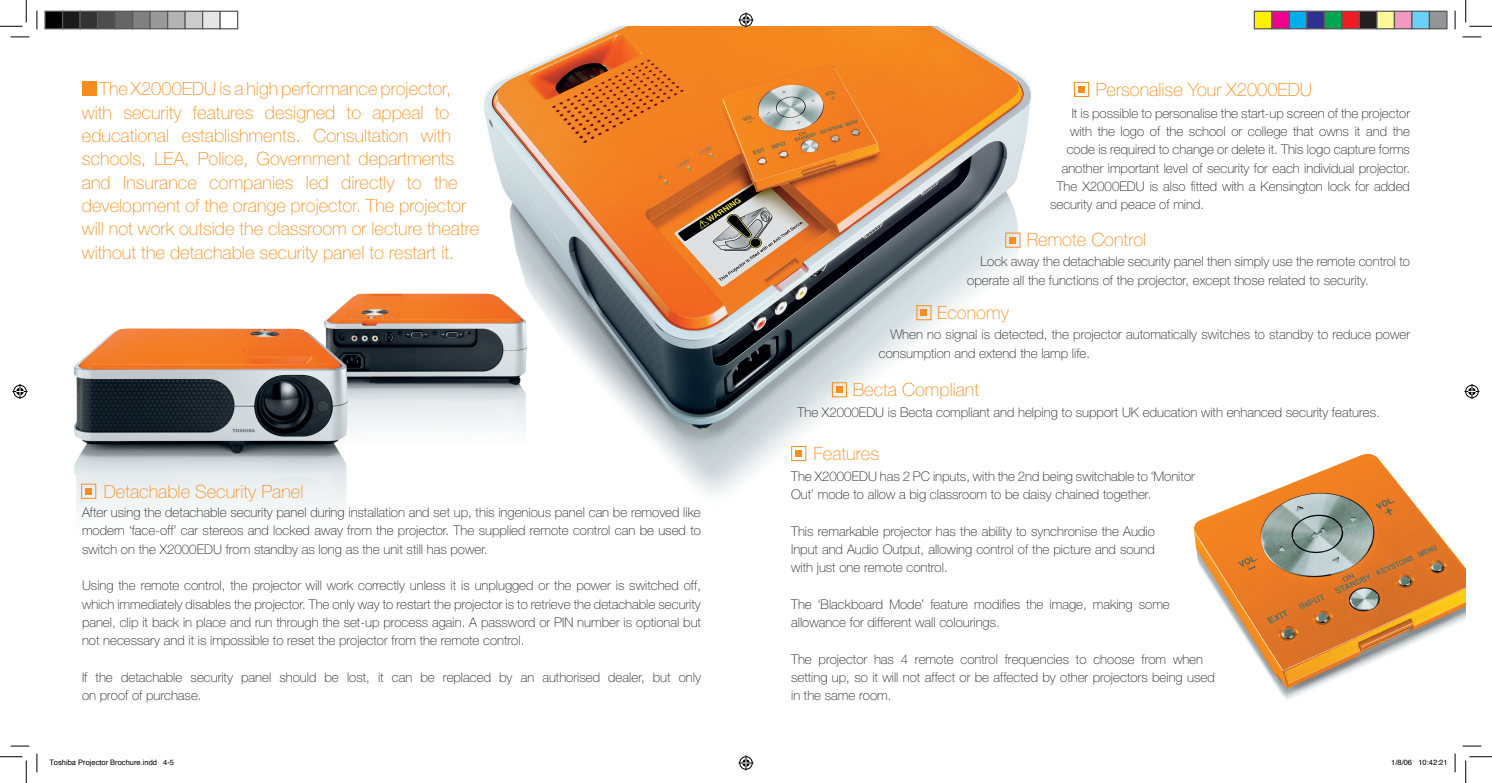
<style>
.page{position:relative;width:1492px;height:783px;background:#fff}
.page>*{position:absolute;margin:0;border:0;box-sizing:border-box;transform-origin:0 0}
.t1{font:100 18.25px/23.2px "Helvetica Neue";color:#f68e1e}
.t2{font:100 13.25px/18.2px "Helvetica Neue";color:#231f20}
.t3{font:7.5px "Helvetica";color:#000}
</style>
<div class="page">
<img style="left:484px;top:26px;width:547px;height:469px">
<img style="left:324px;top:293px;width:202px;height:160px">
<img style="left:74px;top:328px;width:274px;height:186px">
<img style="left:1193px;top:453px;width:272px;height:246px">
<div style="left:82px;top:82px;width:14px;height:14px;background:#f68e1e"></div>
<div style="left:1073px;top:82px;width:15px;height:15px;border:1px solid #f68e1e"></div>
<div style="left:1078px;top:86px;width:6px;height:7px;background:#f68e1e"></div>
<div style="left:1005px;top:232px;width:15px;height:15px;border:1px solid #f68e1e"></div>
<div style="left:1009px;top:237px;width:7px;height:6px;background:#f68e1e"></div>
<div style="left:916px;top:305px;width:15px;height:15px;border:1px solid #f68e1e"></div>
<div style="left:920px;top:309px;width:7px;height:7px;background:#f68e1e"></div>
<div style="left:791px;top:446px;width:15px;height:15px;border:1px solid #f68e1e"></div>
<div style="left:795px;top:450px;width:7px;height:6px;background:#f68e1e"></div>
<div style="left:81px;top:483px;width:15px;height:15px;border:1px solid #f68e1e"></div>
<div style="left:85px;top:488px;width:7px;height:6px;background:#f68e1e"></div>
<div style="left:831px;top:382px;width:15px;height:15px;border:1px solid #f68e1e"></div>
<div style="left:836px;top:386px;width:6px;height:7px;background:#f68e1e"></div>
<svg style="left:11px;top:36px;width:18px;height:2px"></svg>
<svg style="left:1462px;top:36px;width:18px;height:2px"></svg>
<svg style="left:11px;top:745px;width:18px;height:1px"></svg>
<svg style="left:1462px;top:745px;width:18px;height:1px"></svg>
<svg style="left:36px;top:11px;width:2px;height:18px"></svg>
<svg style="left:36px;top:753px;width:2px;height:19px"></svg>
<svg style="left:1454px;top:11px;width:1px;height:18px"></svg>
<svg style="left:1454px;top:753px;width:1px;height:19px"></svg>
<svg style="left:0;top:0;width:27px;height:27px"></svg>
<svg style="left:0;top:756px;width:27px;height:26px"></svg>
<svg style="left:1465px;top:0;width:26px;height:27px"></svg>
<svg style="left:1465px;top:756px;width:26px;height:26px"></svg>
<svg style="left:738px;top:13px;width:15px;height:15px"></svg>
<svg style="left:738px;top:755px;width:15px;height:15px"></svg>
<svg style="left:13px;top:384px;width:15px;height:15px"></svg>
<svg style="left:1464px;top:384px;width:15px;height:15px"></svg>
<div style="left:45px;top:11px;width:18px;height:18px;background:#000"></div>
<div style="left:44px;top:11px;width:19px;height:18px;border:1px solid #595959"></div>
<div style="left:63px;top:11px;width:17px;height:18px;background:#1a1a1a"></div>
<div style="left:62px;top:11px;width:19px;height:18px;border:1px solid #595959"></div>
<div style="left:80px;top:11px;width:18px;height:18px;background:#333"></div>
<div style="left:79px;top:11px;width:19px;height:18px;border:1px solid #595959"></div>
<div style="left:98px;top:11px;width:17px;height:18px;background:#4d4d4d"></div>
<div style="left:97px;top:11px;width:19px;height:18px;border:1px solid #595959"></div>
<div style="left:115px;top:11px;width:18px;height:18px;background:#666"></div>
<div style="left:114px;top:11px;width:19px;height:18px;border:1px solid #595959"></div>
<div style="left:133px;top:11px;width:17px;height:18px;background:#808080"></div>
<div style="left:132px;top:11px;width:19px;height:18px;border:1px solid #595959"></div>
<div style="left:150px;top:11px;width:18px;height:18px;background:#999"></div>
<div style="left:149px;top:11px;width:19px;height:18px;border:1px solid #595959"></div>
<div style="left:168px;top:11px;width:17px;height:18px;background:#b3b3b3"></div>
<div style="left:167px;top:11px;width:19px;height:18px;border:1px solid #595959"></div>
<div style="left:185px;top:11px;width:18px;height:18px;background:#ccc"></div>
<div style="left:184px;top:11px;width:19px;height:18px;border:1px solid #595959"></div>
<div style="left:203px;top:11px;width:17px;height:18px;background:#e6e6e6"></div>
<div style="left:202px;top:11px;width:19px;height:18px;border:1px solid #595959"></div>
<div style="left:219px;top:11px;width:19px;height:18px;border:1px solid #595959"></div>
<div style="left:1254px;top:11px;width:17px;height:18px;background:#fff101"></div>
<div style="left:1253px;top:11px;width:19px;height:18px;border:1px solid #595959"></div>
<div style="left:1271px;top:11px;width:18px;height:18px;background:#ed028c"></div>
<div style="left:1270px;top:11px;width:19px;height:18px;border:1px solid #595959"></div>
<div style="left:1289px;top:11px;width:17px;height:18px;background:#00aeef"></div>
<div style="left:1288px;top:11px;width:19px;height:18px;border:1px solid #595959"></div>
<div style="left:1306px;top:11px;width:18px;height:18px;background:#2e3092"></div>
<div style="left:1305px;top:11px;width:19px;height:18px;border:1px solid #595959"></div>
<div style="left:1324px;top:11px;width:17px;height:18px;background:#00a54f"></div>
<div style="left:1323px;top:11px;width:19px;height:18px;border:1px solid #595959"></div>
<div style="left:1341px;top:11px;width:18px;height:18px;background:#ee1d23"></div>
<div style="left:1340px;top:11px;width:19px;height:18px;border:1px solid #595959"></div>
<div style="left:1359px;top:11px;width:17px;height:18px;background:#231f20"></div>
<div style="left:1358px;top:11px;width:19px;height:18px;border:1px solid #595959"></div>
<div style="left:1376px;top:11px;width:18px;height:18px;background:#fff79a"></div>
<div style="left:1375px;top:11px;width:19px;height:18px;border:1px solid #595959"></div>
<div style="left:1394px;top:11px;width:17px;height:18px;background:#f499c2"></div>
<div style="left:1393px;top:11px;width:19px;height:18px;border:1px solid #595959"></div>
<div style="left:1411px;top:11px;width:18px;height:18px;background:#6bcff6"></div>
<div style="left:1410px;top:11px;width:19px;height:18px;border:1px solid #595959"></div>
<div style="left:1429px;top:11px;width:17px;height:18px;background:#939598"></div>
<div style="left:1428px;top:11px;width:19px;height:18px;border:1px solid #595959"></div>
<p class="t1" style="left:82px;top:77px;width:399px;text-indent:18px">The X2000EDU is a high performance projector, with security features designed to appeal to educational establishments. Consultation with schools, LEA, Police, Government departments and Insurance companies led directly to the development of the orange projector. The projector will not work outside the classroom or lecture theatre without the detachable security panel to restart it.</p>
<p class="t1" style="left:104px;top:479px;width:201px">Detachable Security Panel</p>
<p class="t2" style="left:82px;top:503px;width:620px;text-align:justify">After using the detachable security panel during installation and set up, this ingenious panel can be removed like modern ‘face-off’ car stereos and locked away from the projector. The supplied remote control can be used to switch on the X2000EDU from standby as long as the unit still has power.</p>
<p class="t2" style="left:82px;top:576px;width:620px;text-align:justify">Using the remote control, the projector will work correctly unless it is unplugged or the power is switched off, which immediately disables the projector. The only way to restart the projector is to retrieve the detachable security panel, clip it back in place and run through the set-up process again. A password or PIN number is optional but not necessary and it is impossible to reset the projector from the remote control.</p>
<p class="t2" style="left:82px;top:667px;width:620px">If the detachable security panel should be lost, it can be replaced by an authorised dealer, but only</p>
<p class="t2" style="left:82px;top:686px;width:121px">on proof of purchase.</p>
<p class="t1" style="left:1095px;top:78px;width:218px">Personalise Your X2000EDU</p>
<p class="t2" style="left:1071px;top:104px;width:340px">It is possible to personalise the start-up screen of the projector</p>
<p class="t2" style="left:1069px;top:122px;width:341px">with the logo of the school or college that owns it and the</p>
<p class="t2" style="left:1066px;top:140px;width:345px">code is required to change or delete it. This logo capture forms</p>
<p class="t2" style="left:1061px;top:159px;width:350px">another important level of security for each individual projector.</p>
<p class="t2" style="left:1056px;top:177px;width:355px">The X2000EDU is also fitted with a Kensington lock for added</p>
<p class="t2" style="left:1049px;top:195px;width:156px">security and peace of mind.</p>
<p class="t1" style="left:1026px;top:228px;width:121px">Remote Control</p>
<p class="t2" style="left:967px;top:252px;width:444px;text-indent:13px">Lock away the detachable security panel then simply use the remote control to operate all the functions of the projector, except those related to security.</p>
<p class="t1" style="left:937px;top:301px;width:73px">Economy</p>
<p class="t2" style="left:878px;top:325px;width:532px;text-indent:12px">When no signal is detected, the projector automatically switches to standby to reduce power consumption and extend the lamp life.</p>
<p class="t1" style="left:852px;top:378px;width:128px">Becta Compliant</p>
<p class="t2" style="left:797px;top:402px;width:583px">The X2000EDU is Becta compliant and helping to support UK education with enhanced security features.</p>
<p class="t1" style="left:813px;top:442px;width:67px">Features</p>
<p class="t2" style="left:791px;top:467px;width:405px">The X2000EDU has 2 PC inputs, with the 2nd being switchable to ‘Monitor<br>Out’ mode to allow a big classroom to be daisy chained together.</p>
<p class="t2" style="left:791px;top:521px;width:365px;text-align:justify">This remarkable projector has the ability to synchronise the Audio Input and Audio Output, allowing control of the picture and sound with just one remote control.</p>
<p class="t2" style="left:791px;top:595px;width:380px">The ‘Blackboard Mode’ feature modifies the image, making some</p>
<p class="t2" style="left:791px;top:613px;width:210px">allowance for different wall colourings.</p>
<p class="t2" style="left:791px;top:649px;width:425px">The projector has 4 remote control frequencies to choose from when setting up, so it will not affect or be affected by other projectors being used</p>
<p class="t2" style="left:791px;top:686px;width:102px">in the same room.</p>
<p class="t3" style="left:49px;top:757px;width:126px">Toshiba Projector Brochure.indd 4-5</p>
<p class="t3" style="left:1390px;top:757px;width:58px">1/8/06 10:42:21</p>
</div>
